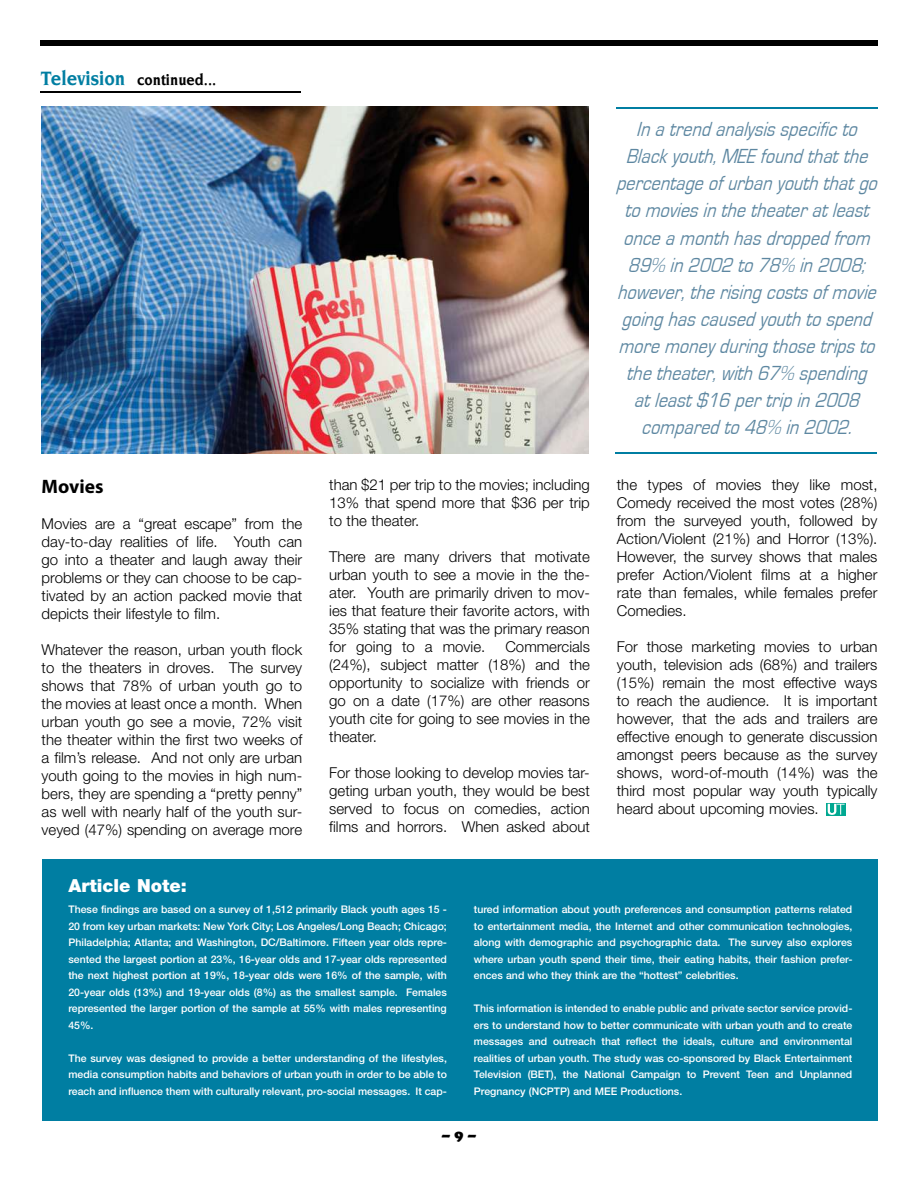
<style>
.page{position:relative;width:918px;height:1188px;background:#fff}
.page>*{position:absolute;margin:0;border:0;box-sizing:border-box;transform-origin:0 0}
.t1{font:italic 21px/27px "Eurostile";letter-spacing:.01em;color:#5d87a1;text-align:center;scale:.85 1}
.t2{font:700 19.5px "Myriad Pro";color:#000}
.t3{font:900 18px "Helvetica Neue";color:#fff}
.t4{font:700 16.5px "Novarese";color:#000;scale:.9 1}
.t5{font:300 15px/18px "Helvetica Neue";color:#000;text-align:justify}
.t6{font:900 15px "Cooper";color:#000}
.t7{font:500 10.5px/16.5px "Helvetica Neue";color:#fff;text-align:justify}
.s1{font-size:21px;color:#007ea2}
</style>
<div class="page">
<div style="left:41px;top:40px;width:837px;height:6px;background:#000"></div>
<div style="left:42px;top:859px;width:836px;height:261px;background:#007ea2"></div>
<hr style="left:40px;top:91px;width:261px;height:2px;background:#000">
<img style="left:42px;top:106px;width:546px;height:348px">
<svg style="left:827px;top:803px;width:19px;height:13px"></svg>
<svg style="left:828px;top:804px;width:17px;height:11px"></svg>
<hr style="left:616px;top:107px;width:262px;height:2px;background:#007ea2">
<hr style="left:616px;top:452px;width:261px;height:2px;background:#007ea2">
<p class="t4" style="left:40px;top:73px;width:197px"><span class="s1">Television</span> continued...</p>
<h2 class="t2" style="left:42px;top:479px;width:64px">Movies</h2>
<p class="t5" style="left:42px;top:515px;width:262px">Movies are a “great escape” from the day-to-day realities of life. Youth can go into a theater and laugh away their problems or they can choose to be cap&shy;tivated by an action packed movie that depicts their lifestyle to film.</p>
<p class="t5" style="left:42px;top:641px;width:262px">Whatever the reason, urban youth flock to the theaters in droves. The survey shows that 78% of urban youth go to the movies at least once a month. When urban youth go see a movie, 72% visit the theater within the first two weeks of a film’s release. And not only are urban youth going to the movies in high num&shy;bers, they are spending a “pretty penny” as well with nearly half of the youth sur&shy;veyed (47%) spending on average more</p>
<p class="t3" style="left:68px;top:879px;width:120px">Article Note:</p>
<p class="t5" style="left:329px;top:476px;width:262px">than $21 per trip to the movies; including 13% that spend more that $36 per trip to the theater.</p>
<p class="t5" style="left:329px;top:548px;width:262px">There are many drivers that motivate urban youth to see a movie in the the&shy;ater. Youth are primarily driven to mov&shy;ies that feature their favorite actors, with 35% stating that was the primary reason for going to a movie.</p>
<p class="t5" style="left:329px;top:638px;width:262px;text-indent:176px">Commercials (24%), subject matter (18%) and the opportunity to socialize with friends or go on a date (17%) are other reasons youth cite for going to see movies in the theater.</p>
<p class="t5" style="left:329px;top:764px;width:262px">For those looking to develop movies tar&shy;geting urban youth, they would be best served to focus on comedies, action films and horrors. When asked about</p>
<p class="t1" style="left:616px;top:117px;width:316px">Inatrendanalysisspecificto<br>Blackyouth,MEEfoundthatthe percentageofurbanyouththatgo tomoviesinthetheateratleast onceamonthhasdroppedfrom<br>89% in2002to78% in2008; however,therisingcostsofmovie goinghascausedyouthtospend moremoney duringthosetripsto thetheater,with67% spending atleast$16pertripin2008 comparedto48% in2002.</p>
<p class="t5" style="left:617px;top:476px;width:262px">the types of movies they like most, Comedy received the most votes (28%) from the surveyed youth, followed by Action/Violent (21%) and Horror (13%).<br>However, the survey shows that males prefer Action/Violent films at a higher rate than females, while females prefer Comedies.</p>
<p class="t5" style="left:617px;top:638px;width:262px">For those marketing movies to urban youth, television ads (68%) and trailers (15%) remain the most effective ways to reach the audience. It is important however, that the ads and trailers are effective enough to generate discussion amongst peers because as the survey shows, word-of-mouth (14%) was the third most popular way youth typically heard about upcoming movies.</p>
<p class="t7" style="left:68px;top:902px;width:380px">These findings are based on a survey of 1,512 primarily Black youth ages 15 - 20 from key urban markets: New York City; Los Angeles/Long Beach; Chicago; Philadelphia; Atlanta; and Washington, DC/Baltimore. Fifteen year olds repre&shy;sented the largest portion at 23%, 16-year olds and 17-year olds represented the next highest portion at 19%, 18-year olds were 16% of the sample, with 20-year olds (13%) and 19-year olds (8%) as the smallest sample. Females represented the larger portion of the sample at 55% with males representing 45%.</p>
<p class="t7" style="left:68px;top:1051px;width:380px">The survey was designed to provide a better understanding of the lifestyles, media consumption habits and behaviors of urban youth in order to be able to reach and influence them with culturally relevant, pro-social messages. It cap-</p>
<p class="t7" style="left:474px;top:902px;width:380px">tured information about youth preferences and consumption patterns related to entertainment media, the Internet and other communication technologies, along with demographic and psychographic data. The survey also explores where urban youth spend their time, their eating habits, their fashion prefer&shy;ences and who they think are the “hottest” celebrities.</p>
<p class="t7" style="left:474px;top:1001px;width:380px">This information is intended to enable public and private sector service provid&shy;ers to understand how to better communicate with urban youth and to create messages and outreach that reflect the ideals, culture and environmental realities of urban youth. The study was co-sponsored by Black Entertainment Television (BET), the National Campaign to Prevent Teen and Unplanned Pregnancy (NCPTP) and MEE Productions.</p>
<p class="t6" style="left:441px;top:1126px;width:37px">– 9 –</p>
</div>
